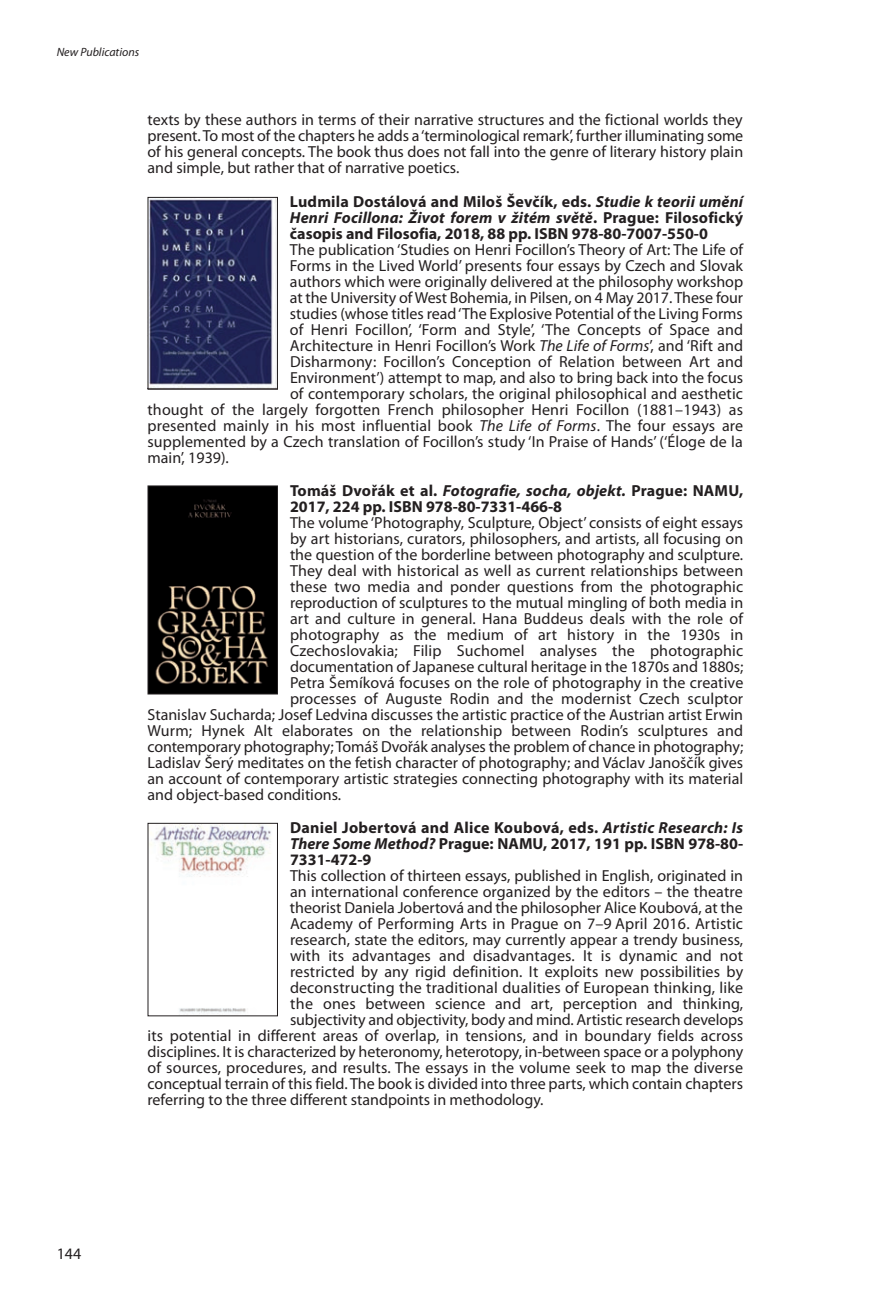
<style>
.page{position:relative;width:885px;height:1316px;background:#fff}
.page>*{position:absolute;margin:0;border:0;box-sizing:border-box;transform-origin:0 0}
.t1{font:16px/16px "Myriad Pro";color:#231f20;text-align:justify}
.t2{font:700 16px/16px "Myriad Pro";color:#231f20;text-align:justify}
.t3{font:italic 12px "Myriad Pro";color:#231f20}
.s1{font-style:italic}
</style>
<div class="page">
<img style="left:149px;top:199px;width:127px;height:189px">
<div style="left:147px;top:197px;width:131px;height:193px;border:1px solid #231f20"></div>
<img style="left:149px;top:487px;width:127px;height:205px">
<div style="left:147px;top:485px;width:131px;height:209px;border:1px solid #231f20"></div>
<img style="left:149px;top:824px;width:122px;height:190px">
<div style="left:147px;top:822px;width:131px;height:194px;border:1px solid #231f20"></div>
<p class="t3" style="left:57px;top:47px;width:84px">New Publications</p>
<p class="t1" style="left:147px;top:113px;width:597px">texts by these authors in terms of their narrative structures and the fictional worlds they present. To most of the chapters he adds a‘terminological remark’, further illuminating some of his general concepts. The book thus does not fall into the genre of literary history plain and simple, but rather that of narrative poetics.</p>
<p class="t2" style="left:290px;top:194px;width:454px">Ludmila Dostálová and Miloš Ševčík, eds. <span class="s1">Studie k teorii umění Henri Focillona: Život forem v žitém světě</span>. Prague: Filosofický časopis and Filosofia, 2018, 88 pp. ISBN 978-80-7007-550-0</p>
<p class="t1" style="left:290px;top:242px;width:454px">The publication ‘Studies on Henri Focillon’s Theory of Art: The Life of</p>
<p class="t1" style="left:290px;top:258px;width:454px">Forms in the Lived World’ presents four essays by Czech and Slovak</p>
<p class="t1" style="left:290px;top:274px;width:454px">authors which were originally delivered at the philosophy workshop</p>
<p class="t1" style="left:290px;top:290px;width:454px">at the University of West Bohemia, in Pilsen, on 4 May 2017. These four</p>
<p class="t1" style="left:290px;top:306px;width:454px">studies (whose titles read ‘The Explosive Potential of the Living Forms</p>
<p class="t1" style="left:290px;top:322px;width:454px">of Henri Focillon’, ‘Form and Style’, ‘The Concepts of Space and</p>
<p class="t1" style="left:290px;top:338px;width:454px">Architecture in Henri Focillon’s Work <span class="s1">The Life of Forms</span>’, and ‘Rift and</p>
<p class="t1" style="left:290px;top:354px;width:454px">Disharmony: Focillon’s Conception of Relation between Art and</p>
<p class="t1" style="left:290px;top:370px;width:454px">Environment’) attempt to map, and also to bring back into the focus</p>
<p class="t1" style="left:290px;top:386px;width:454px">of contemporary scholars, the original philosophical and aesthetic</p>
<p class="t1" style="left:147px;top:402px;width:597px">thought of the largely forgotten French philosopher Henri Focillon (1881–1943) as</p>
<p class="t1" style="left:147px;top:418px;width:597px">presented mainly in his most influential book <span class="s1">The Life of Forms</span>. The four essays are</p>
<p class="t1" style="left:147px;top:434px;width:596px">supplemented by a Czech translation of Focillon’s study ‘In Praise of Hands’ (‘Éloge de la</p>
<p class="t1" style="left:147px;top:450px;width:83px">main’, 1939).</p>
<p class="t2" style="left:290px;top:483px;width:454px">Tomáš Dvořák et al. <span class="s1">Fotografie, socha, objekt.</span> Prague: NAMU,<br>2017, 224 pp. ISBN 978-80-7331-466-8</p>
<p class="t1" style="left:290px;top:515px;width:454px">The volume ‘Photography, Sculpture, Object’ consists of eight essays</p>
<p class="t1" style="left:290px;top:531px;width:454px">by art historians, curators, philosophers, and artists, all focusing on</p>
<p class="t1" style="left:290px;top:547px;width:454px">the question of the borderline between photography and sculpture.</p>
<p class="t1" style="left:290px;top:563px;width:454px">They deal with historical as well as current relationships between</p>
<p class="t1" style="left:290px;top:579px;width:454px">these two media and ponder questions from the photographic</p>
<p class="t1" style="left:290px;top:595px;width:454px">reproduction of sculptures to the mutual mingling of both media in</p>
<p class="t1" style="left:290px;top:611px;width:454px">art and culture in general. Hana Buddeus deals with the role of</p>
<p class="t1" style="left:290px;top:627px;width:454px">photography as the medium of art history in the 1930s in</p>
<p class="t1" style="left:290px;top:643px;width:454px">Czechoslovakia; Filip Suchomel analyses the photographic</p>
<p class="t1" style="left:290px;top:659px;width:455px">documentation of Japanese cultural heritage in the 1870s and 1880s;</p>
<p class="t1" style="left:290px;top:675px;width:455px">Petra Šemíková focuses on the role of photography in the creative</p>
<p class="t1" style="left:290px;top:691px;width:454px">processes of Auguste Rodin and the modernist Czech sculptor</p>
<p class="t1" style="left:147px;top:707px;width:597px">Stanislav Sucharda; Josef Ledvina discusses the artistic practice of the Austrian artist Erwin</p>
<p class="t1" style="left:147px;top:723px;width:597px">Wurm; Hynek Alt elaborates on the relationship between Rodin’s sculptures and</p>
<p class="t1" style="left:147px;top:739px;width:597px">contemporary photography; Tomáš Dvořák analyses the problem of chance in photography;</p>
<p class="t1" style="left:147px;top:755px;width:597px">Ladislav Šerý meditates on the fetish character of photography; and Václav Janoščík gives</p>
<p class="t1" style="left:147px;top:771px;width:597px">an account of contemporary artistic strategies connecting photography with its material</p>
<p class="t1" style="left:147px;top:787px;width:195px">and object-based conditions.</p>
<p class="t2" style="left:290px;top:820px;width:454px">Daniel Jobertová and Alice Koubová, eds. <span class="s1">Artistic Research: Is There Some Method?</span> Prague: NAMU, 2017, 191 pp. ISBN 978-80- 7331-472-9</p>
<p class="t1" style="left:290px;top:868px;width:454px">This collection of thirteen essays, published in English, originated in</p>
<p class="t1" style="left:290px;top:884px;width:454px">an international conference organized by the editors – the theatre</p>
<p class="t1" style="left:290px;top:900px;width:454px">theorist Daniela Jobertová and the philosopher Alice Koubová, at the</p>
<p class="t1" style="left:290px;top:916px;width:454px">Academy of Performing Arts in Prague on 7–9 April 2016. Artistic</p>
<p class="t1" style="left:290px;top:932px;width:454px">research, state the editors, may currently appear a trendy business,</p>
<p class="t1" style="left:290px;top:948px;width:454px">with its advantages and disadvantages. It is dynamic and not</p>
<p class="t1" style="left:290px;top:964px;width:454px">restricted by any rigid definition. It exploits new possibilities by</p>
<p class="t1" style="left:290px;top:980px;width:454px">deconstructing the traditional dualities of European thinking, like</p>
<p class="t1" style="left:290px;top:996px;width:454px">the ones between science and art, perception and thinking,</p>
<p class="t1" style="left:290px;top:1012px;width:455px">subjectivity and objectivity, body and mind. Artistic research develops</p>
<p class="t1" style="left:147px;top:1028px;width:597px">its potential in different areas of overlap, in tensions, and in boundary fields across</p>
<p class="t1" style="left:147px;top:1044px;width:597px">disciplines. It is characterized by heteronomy, heterotopy, in-between space or a polyphony</p>
<p class="t1" style="left:147px;top:1060px;width:597px">of sources, procedures, and results. The essays in the volume seek to map the diverse</p>
<p class="t1" style="left:147px;top:1076px;width:597px">conceptual terrain of this field. The book is divided into three parts, which contain chapters</p>
<p class="t1" style="left:147px;top:1092px;width:397px">referring to the three different standpoints in methodology.</p>
<p class="t1" style="left:57px;top:1247px;width:26px">144</p>
</div>
